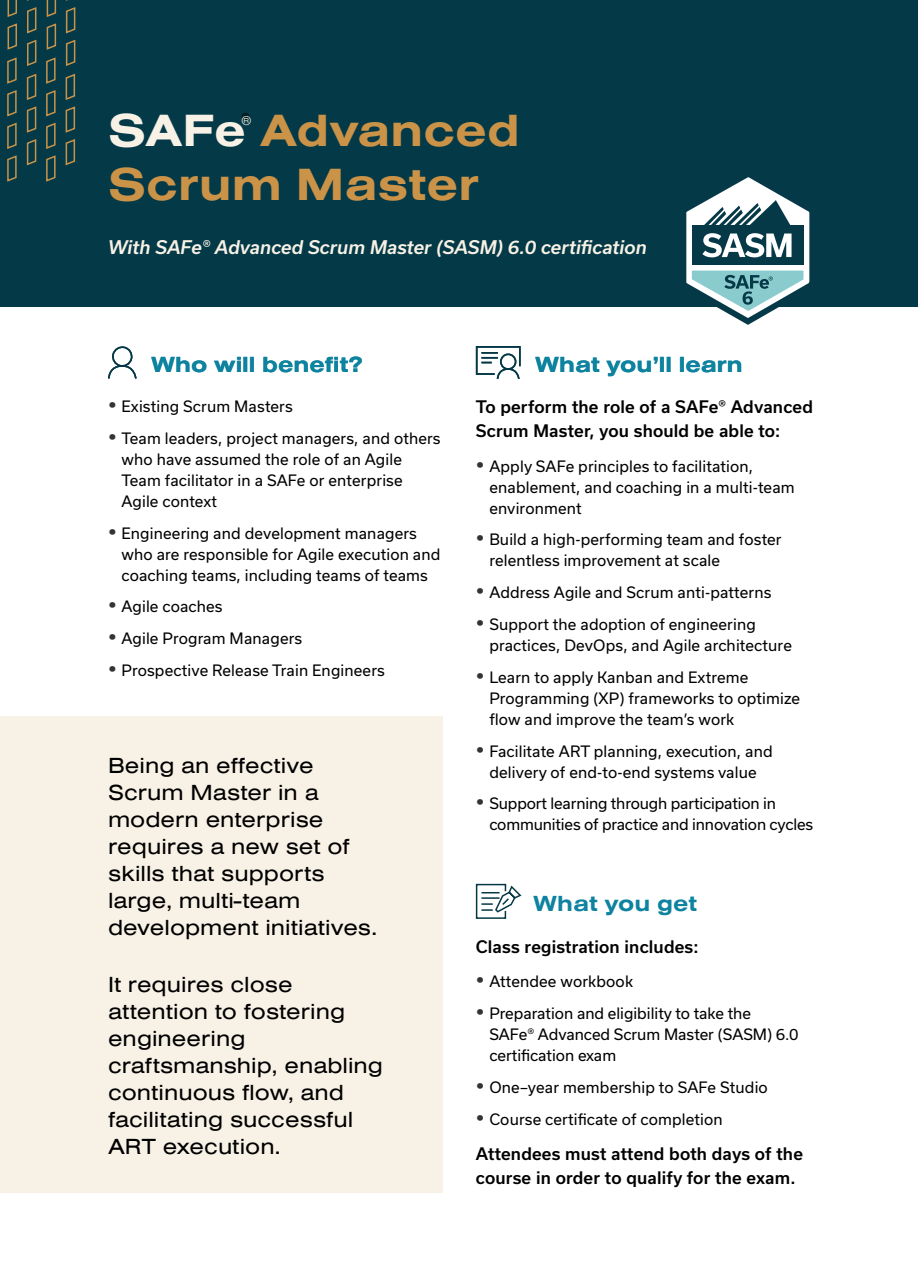
<style>
.page{position:relative;width:918px;height:1264px;background:#fff}
.page>*{position:absolute;margin:0;border:0;box-sizing:border-box;transform-origin:0 0}
.t1{font:700 46.5px/54px "Nimbus San Ext";color:#ca9348}
.t2{font:22.5px/27px "Nimbus San Ext";color:#000}
.t3{font:700 22.5px "Nimbus San Ext";color:#0d83a0}
.t4{font:italic 500 18px "Usual";color:#f8f2e6}
.t5{font:18px "Usual";color:#000}
.t6{font:500 16.5px/24px "Usual";letter-spacing:.01em;color:#000}
.t7{font:15px/21px "Usual";letter-spacing:.01em;color:#000}
.t8{font:15px/21px "Usual";letter-spacing:-.01em;color:#000}
.s1{font-family:"Nimbus San Ext";font-weight:300;font-size:13.05px;color:#f8f2e6}
.s2{color:#f8f2e6}
.s3{font-weight:700;font-size:22.5px;color:#333}
</style>
<div class="page">
<div style="left:0;top:0;width:918px;height:306px;background:#043947"></div>
<svg style="left:7px;top:0;width:69px;height:182px"></svg>
<svg style="left:680px;top:177px;width:135px;height:147px"></svg>
<div style="left:0;top:716px;width:442px;height:476px;background:#f8f2e6"></div>
<svg style="left:475px;top:346px;width:46px;height:33px"></svg>
<svg style="left:108px;top:346px;width:29px;height:33px"></svg>
<svg style="left:475px;top:883px;width:47px;height:36px"></svg>
<p class="t5" style="left:241px;top:110px;width:11px">®<span class="s1">®</span></p>
<h1 class="t1" style="left:108px;top:102px;width:413px"><span class="s2">SAFe</span> Advanced<br>Scrum Master</h1>
<p class="t4" style="left:108px;top:237px;width:540px">With SAFe® Advanced Scrum Master (SASM) 6.0 certification</p>
<h2 class="t3" style="left:152px;top:349px;width:212px">Who will benefit?</h2>
<h2 class="t3" style="left:536px;top:349px;width:209px">What you’ll learn</h2>
<p class="t7" style="left:108px;top:396px;width:186px"><span class="s3">•</span> Existing Scrum Masters</p>
<p class="t7" style="left:122px;top:427px;width:321px;text-indent:-14px"><span class="s3">•</span> Team leaders, project managers, and others who have assumed the role of an Agile Team facilitator in a SAFe or enterprise Agile context</p>
<p class="t7" style="left:122px;top:522px;width:320px;text-indent:-14px"><span class="s3">•</span> Engineering and development managers who are responsible for Agile execution and coaching teams, including teams of teams</p>
<p class="t7" style="left:108px;top:596px;width:116px"><span class="s3">•</span> Agile coaches</p>
<p class="t7" style="left:108px;top:628px;width:196px"><span class="s3">•</span> Agile Program Managers</p>
<p class="t7" style="left:108px;top:660px;width:278px"><span class="s3">•</span> Prospective Release Train Engineers</p>
<h2 class="t2" style="left:108px;top:751px;width:271px">Being an effective<br>Scrum Master in a modern enterprise requires a new set of skills that supports large, multi-team development initiatives.</h2>
<h2 class="t2" style="left:108px;top:970px;width:277px">It requires close attention to fostering engineering craftsmanship, enabling continuous flow, and facilitating successful<br>ART execution.</h2>
<p class="t6" style="left:476px;top:395px;width:339px">To perform the role of a SAFe® Advanced<br>Scrum Master, you should be able to:</p>
<p class="t7" style="left:489px;top:455px;width:307px;text-indent:-14px"><span class="s3">•</span> Apply SAFe principles to facilitation, enablement, and coaching in a multi-team environment</p>
<p class="t7" style="left:489px;top:529px;width:294px;text-indent:-14px"><span class="s3">•</span> Build a high-performing team and foster relentless improvement at scale</p>
<p class="t7" style="left:476px;top:582px;width:297px"><span class="s3">•</span> Address Agile and Scrum anti-patterns</p>
<p class="t7" style="left:489px;top:614px;width:304px;text-indent:-14px"><span class="s3">•</span> Support the adoption of engineering practices, DevOps, and Agile architecture</p>
<p class="t7" style="left:489px;top:666px;width:312px;text-indent:-14px"><span class="s3">•</span> Learn to apply Kanban and Extreme<br>Programming (XP) frameworks to optimize flow and improve the team’s work</p>
<p class="t7" style="left:476px;top:740px;width:298px;text-align:center"><span class="s3">•</span> Facilitate ART planning, execution, and delivery of end-to-end systems value</p>
<p class="t8" style="left:489px;top:793px;width:325px;text-indent:-14px"><span class="s3">•</span> Support learning through participation in communities of practice and innovation cycles</p>
<h2 class="t3" style="left:534px;top:888px;width:165px">What you get</h2>
<p class="t6" style="left:476px;top:934px;width:224px">Class registration includes:</p>
<p class="t7" style="left:476px;top:971px;width:159px"><span class="s3">•</span> Attendee workbook</p>
<p class="t7" style="left:489px;top:1003px;width:311px;text-indent:-14px"><span class="s3">•</span> Preparation and eligibility to take the<br>SAFe® Advanced Scrum Master (SASM) 6.0 certification exam</p>
<p class="t7" style="left:476px;top:1076px;width:293px"><span class="s3">•</span> One–year membership to SAFe Studio</p>
<p class="t7" style="left:476px;top:1108px;width:248px"><span class="s3">•</span> Course certificate of completion</p>
<p class="t6" style="left:476px;top:1141px;width:329px">Attendees must attend both days of the course in order to qualify for the exam.</p>
</div>
